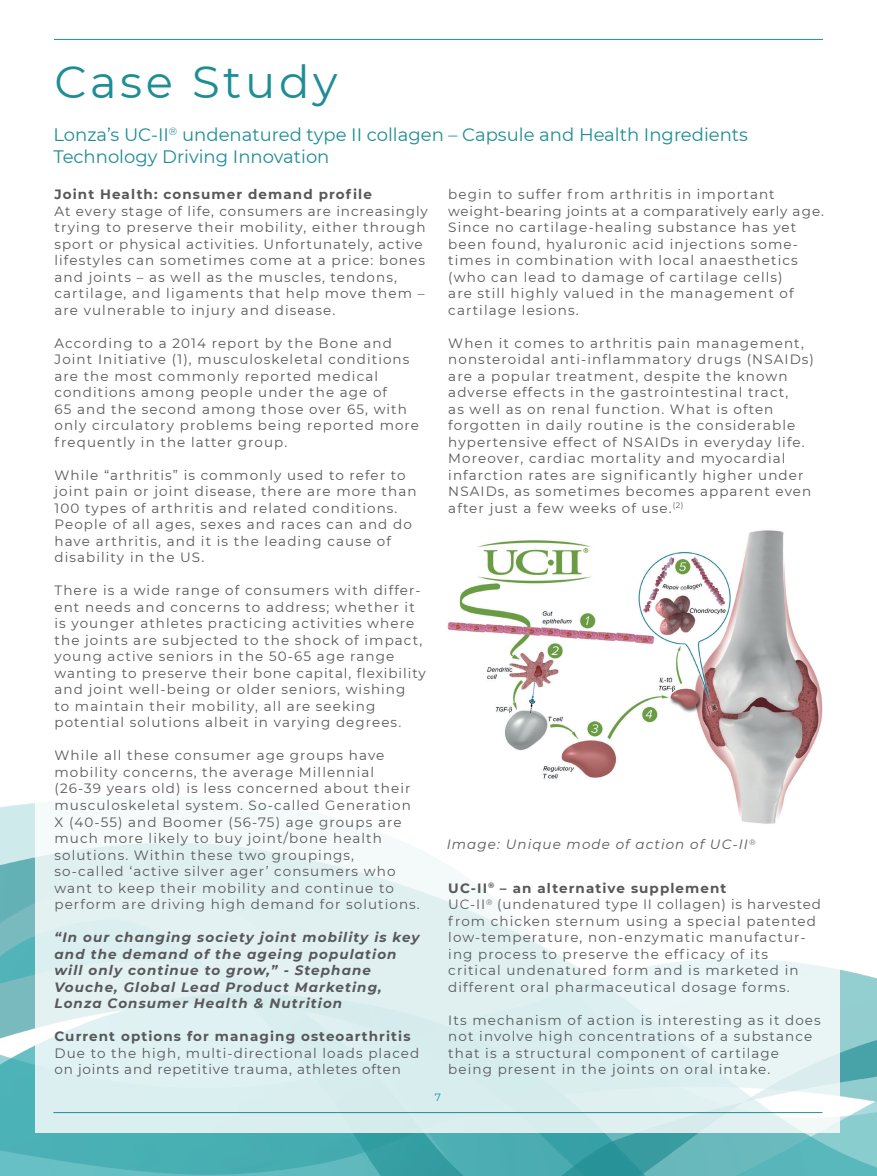
<style>
.page{position:relative;width:877px;height:1176px;background:#fff}
.page>*{position:absolute;margin:0;border:0;box-sizing:border-box;transform-origin:0 0}
.t1{font:45px "Montserrat";letter-spacing:.08em;color:#1e8d94}
.t2{font:18px/21.6px "Montserrat";color:#1e8d94}
.Case_study_-body_cop{font:13.5px/16.5px "Montserrat";letter-spacing:.08em;color:#57585a}
.t3{font:italic 700 13.5px/16.5px "Montserrat";letter-spacing:.08em;color:#57585a}
.t4{font:700 13.5px "Montserrat";letter-spacing:.08em;color:#57585a}
.Case_study_-body_cop-2{font:13.5px/16.5px "Montserrat";letter-spacing:.06em;color:#57585a}
.t5{font:italic 13.5px "Montserrat";letter-spacing:.08em;color:#57585a}
.t6{font:10.5px "Montserrat";color:#1e8d94}
</style>
<div class="page">
<img style="left:0;top:803px;width:876px;height:372px">
<svg style="left:36px;top:703px;width:804px;height:429px"></svg>
<hr style="left:54px;top:39px;width:769px;height:1px;background:#1e8d94">
<hr style="left:53px;top:1111px;width:769px;height:1px;background:#1e8d94">
<img style="left:445px;top:530px;width:377px;height:294px">
<p class="t1" style="left:55px;top:51px;width:285px">Case Study</p>
<p class="t2" style="left:53px;top:123px;width:696px">Lonza’s UC-II<sup>®</sup> undenatured type II collagen – Capsule and Health Ingredients<br>Technology Driving Innovation</p>
<p class="t4" style="left:55px;top:184px;width:319px">Joint Health: consumer demand profile</p>
<p class="Case_study_-body_cop" style="left:55px;top:202px;width:375px">At every stage of life, consumers are increasingly trying to preserve their mobility, either through sport or physical activities. Unfortunately, active lifestyles can sometimes come at a price: bones and joints – as well as the muscles, tendons, cartilage, and ligaments that help move them – are vulnerable to injury and disease.</p>
<p class="Case_study_-body_cop" style="left:55px;top:334px;width:366px">According to a 2014 report by the Bone and Joint Initiative (1), musculoskeletal conditions are the most commonly reported medical conditions among people under the age of<br>65 and the second among those over 65, with only circulatory problems being reported more frequently in the latter group.</p>
<p class="Case_study_-body_cop" style="left:55px;top:466px;width:364px">While “arthritis” is commonly used to refer to joint pain or joint disease, there are more than 100 types of arthritis and related conditions.<br>People of all ages, sexes and races can and do have arthritis, and it is the leading cause of disability in the US.</p>
<p class="Case_study_-body_cop" style="left:55px;top:581px;width:373px">There is a wide range of consumers with differ&shy;ent needs and concerns to address; whether it is younger athletes practicing activities where the joints are subjected to the shock of impact, young active seniors in the 50-65 age range wanting to preserve their bone capital, flexibility and joint well-being or older seniors, wishing<br>to maintain their mobility, all are seeking potential solutions albeit in varying degrees.</p>
<p class="Case_study_-body_cop" style="left:55px;top:746px;width:367px">While all these consumer age groups have mobility concerns, the average Millennial (26-39 years old) is less concerned about their musculoskeletal system. So-called Generation X (40-55) and Boomer (56-75) age groups are much more likely to buy joint/bone health solutions. Within these two groupings, so-called ‘active silver ager’ consumers who want to keep their mobility and continue to perform are driving high demand for solutions.</p>
<p class="t3" style="left:55px;top:928px;width:367px">“In our changing society joint mobility is key and the demand of the ageing population will only continue to grow,” - Stephane Vouche, Global Lead Product Marketing, Lonza Consumer Health &amp; Nutrition</p>
<p class="t4" style="left:55px;top:1026px;width:358px">Current options for managing osteoarthritis</p>
<p class="Case_study_-body_cop-2" style="left:55px;top:1043px;width:366px">Due to the high, multi-directional loads placed on joints and repetitive trauma, athletes often</p>
<p class="Case_study_-body_cop" style="left:448px;top:185px;width:377px">begin to suffer from arthritis in important weight-bearing joints at a comparatively early age.<br>Since no cartilage-healing substance has yet been found, hyaluronic acid injections some&shy;times in combination with local anaesthetics (who can lead to damage of cartilage cells)<br>are still highly valued in the management of cartilage lesions.</p>
<p class="Case_study_-body_cop" style="left:448px;top:334px;width:367px">When it comes to arthritis pain management, nonsteroidal anti-inflammatory drugs (NSAIDs) are a popular treatment, despite the known adverse effects in the gastrointestinal tract,<br>as well as on renal function. What is often forgotten in daily routine is the considerable hypertensive effect of NSAIDs in everyday life.<br>Moreover, cardiac mortality and myocardial infarction rates are significantly higher under NSAIDs, as sometimes becomes apparent even after just a few weeks of use.<sup>(2)</sup></p>
<p class="t5" style="left:447px;top:834px;width:310px">Image: Unique mode of action of UC-II<sup>®</sup></p>
<p class="t4" style="left:448px;top:877px;width:280px">UC-II<sup>®</sup> – an alternative supplement</p>
<p class="Case_study_-body_cop" style="left:448px;top:895px;width:374px">UC-II<sup>®</sup> (undenatured type II collagen) is harvested from chicken sternum using a special patented low-temperature, non-enzymatic manufactur&shy;ing process to preserve the efficacy of its critical undenatured form and is marketed in different oral pharmaceutical dosage forms.</p>
<p class="Case_study_-body_cop" style="left:448px;top:1010px;width:374px">Its mechanism of action is interesting as it does not involve high concentrations of a substance that is a structural component of cartilage being present in the joints on oral intake.</p>
<p class="t6" style="left:435px;top:1090px;width:8px">7</p>
</div>
